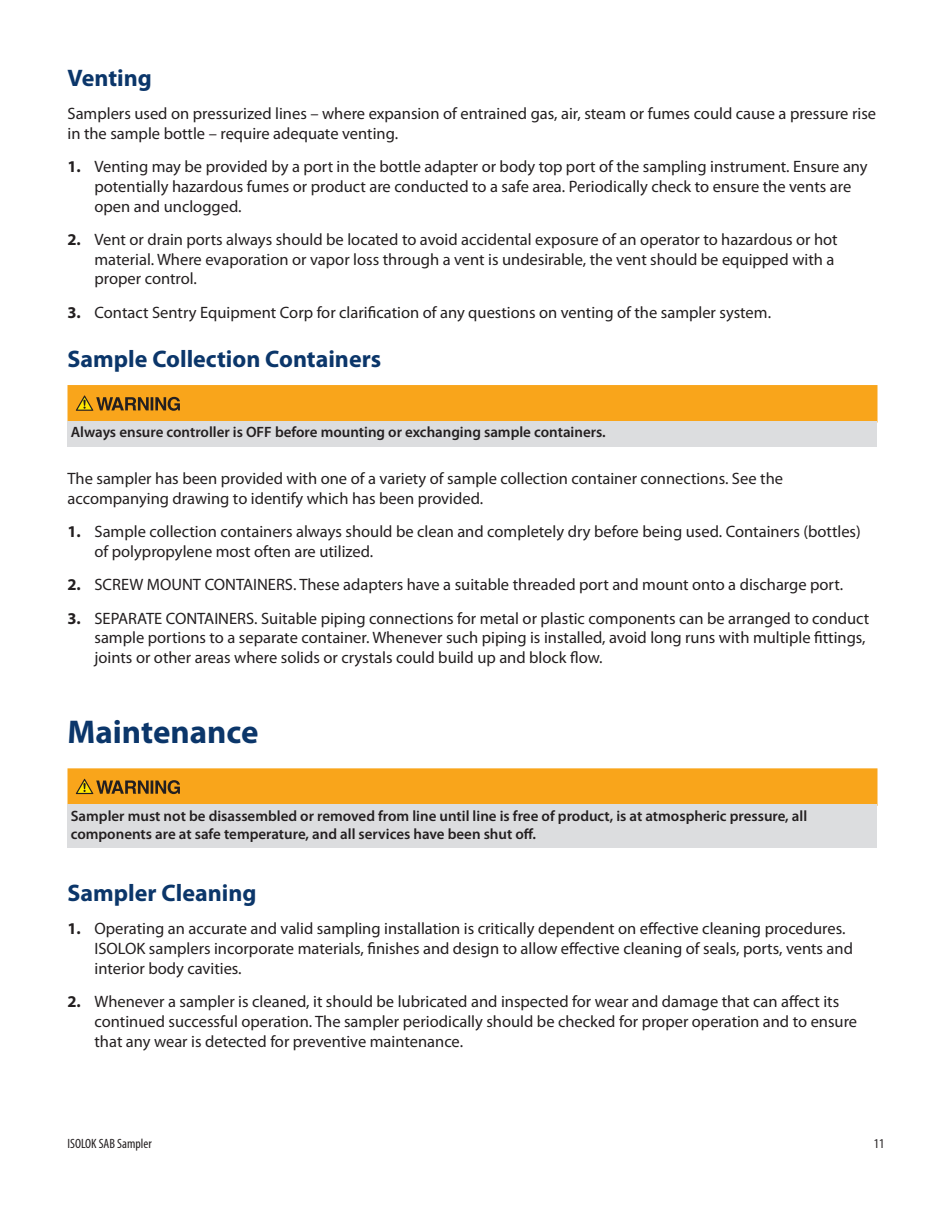
<style>
.page{position:relative;width:945px;height:1215px;background:#fff}
.page>*{position:absolute;margin:0;border:0;box-sizing:border-box;transform-origin:0 0}
.b_-_Heading_1{font:700 33px "Myriad Pro";color:#0b366a}
.b_-_Heading_2{font:700 24px "Myriad Pro";color:#0b366a}
.a_-_Body__Normal{font:16.5px/19.8px "Myriad Pro";color:#231f20}
.c_-_Danger_Warning_C{font:600 15px/18px "Myriad Pro";color:#231f20}
.t1{font:condensed 13.5px "Myriad Pro";color:#231f20}
.s1{font-weight:700}
</style>
<div class="page">
<div style="left:68px;top:385px;width:810px;height:38px;background:#f9a51b"></div>
<div style="left:68px;top:421px;width:810px;height:25px;background:#dcdddf"></div>
<div style="left:68px;top:768px;width:810px;height:38px;background:#f9a51b"></div>
<div style="left:68px;top:804px;width:810px;height:44px;background:#dcdddf"></div>
<svg style="left:76px;top:395px;width:104px;height:16px"></svg>
<svg style="left:76px;top:779px;width:104px;height:15px"></svg>
<p class="b_-_Heading_2" style="left:68px;top:62px;width:86px">Venting</p>
<p class="a_-_Body__Normal" style="left:68px;top:103px;width:810px">Samplers used on pressurized lines – where expansion of entrained gas, air, steam or fumes could cause a pressure rise in the sample bottle – require adequate venting.</p>
<p class="a_-_Body__Normal" style="left:94px;top:156px;width:775px;text-indent:-27px"><span class="s1">1.</span> Venting may be provided by a port in the bottle adapter or body top port of the sampling instrument. Ensure any potentially hazardous fumes or product are conducted to a safe area. Periodically check to ensure the vents are open and unclogged.</p>
<p class="a_-_Body__Normal" style="left:94px;top:229px;width:745px;text-indent:-27px"><span class="s1">2.</span> Vent or drain ports always should be located to avoid accidental exposure of an operator to hazardous or hot material. Where evaporation or vapor loss through a vent is undesirable, the vent should be equipped with a proper control.</p>
<p class="a_-_Body__Normal" style="left:68px;top:302px;width:704px"><span class="s1">3.</span> Contact Sentry Equipment Corp for clarification of any questions on venting of the sampler system.</p>
<p class="b_-_Heading_2" style="left:68px;top:343px;width:315px">Sample Collection Containers</p>
<p class="c_-_Danger_Warning_C" style="left:71px;top:423px;width:535px">Always ensure controller is OFF before mounting or exchanging sample containers.</p>
<p class="a_-_Body__Normal" style="left:68px;top:468px;width:717px">The sampler has been provided with one of a variety of sample collection container connections. See the accompanying drawing to identify which has been provided.</p>
<p class="a_-_Body__Normal" style="left:94px;top:522px;width:768px;text-indent:-27px"><span class="s1">1.</span> Sample collection containers always should be clean and completely dry before being used. Containers (bottles) of polypropylene most often are utilized.</p>
<p class="a_-_Body__Normal" style="left:68px;top:575px;width:776px"><span class="s1">2.</span> SCREW MOUNT CONTAINERS. These adapters have a suitable threaded port and mount onto a discharge port.</p>
<p class="a_-_Body__Normal" style="left:94px;top:608px;width:776px;text-indent:-27px"><span class="s1">3.</span> SEPARATE CONTAINERS. Suitable piping connections for metal or plastic components can be arranged to conduct sample portions to a separate container. Whenever such piping is installed, avoid long runs with multiple fittings, joints or other areas where solids or crystals could build up and block flow.</p>
<p class="b_-_Heading_1" style="left:68px;top:711px;width:193px">Maintenance</p>
<p class="c_-_Danger_Warning_C" style="left:71px;top:806px;width:738px">Sampler must not be disassembled or removed from line until line is free of product, is at atmospheric pressure, all components are at safe temperature, and all services have been shut off.</p>
<p class="b_-_Heading_2" style="left:68px;top:877px;width:190px">Sampler Cleaning</p>
<p class="a_-_Body__Normal" style="left:94px;top:919px;width:760px;text-indent:-27px"><span class="s1">1.</span> Operating an accurate and valid sampling installation is critically dependent on effective cleaning procedures.<br>ISOLOK samplers incorporate materials, finishes and design to allow effective cleaning of seals, ports, vents and interior body cavities.</p>
<p class="a_-_Body__Normal" style="left:94px;top:992px;width:764px;text-indent:-27px"><span class="s1">2.</span> Whenever a sampler is cleaned, it should be lubricated and inspected for wear and damage that can affect its continued successful operation. The sampler periodically should be checked for proper operation and to ensure that any wear is detected for preventive maintenance.</p>
<p class="t1" style="left:68px;top:1135px;width:86px">ISOLOK SAB Sampler</p>
<p class="t1" style="left:874px;top:1135px;width:12px">11</p>
</div>
